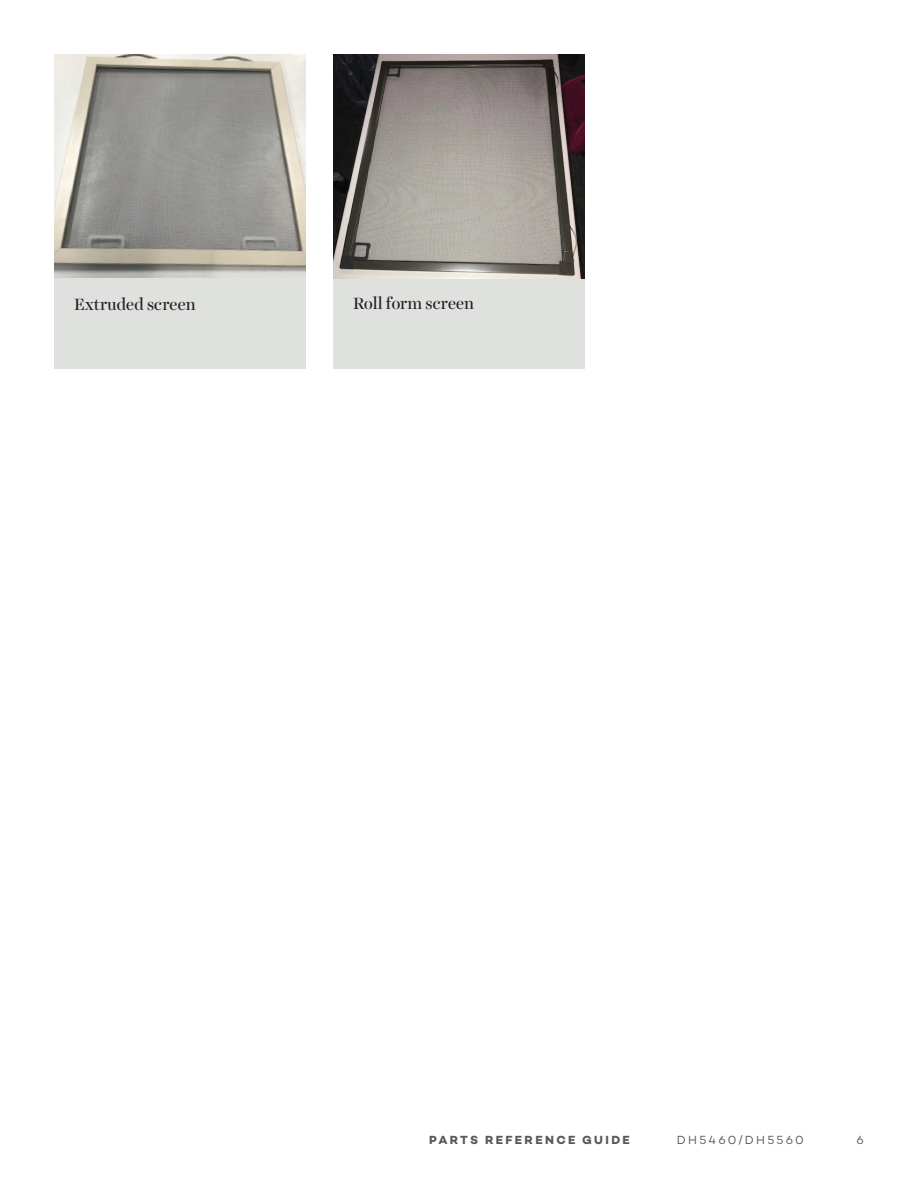
<style>
.page{position:relative;width:918px;height:1188px;background:#fff}
.page>*{position:absolute;margin:0;border:0;box-sizing:border-box;transform-origin:0 0}
.t1{font:16.5px "Harriet Display";color:#231f20}
.t2{font:700 12px "Campton";letter-spacing:.19em;color:#57585a}
.t3{font:12px "Campton";letter-spacing:.18em;color:#57585a}
</style>
<div class="page">
<img style="left:54px;top:54px;width:252px;height:225px">
<div style="left:54px;top:279px;width:252px;height:90px;background:#dfe1df"></div>
<div style="left:333px;top:279px;width:252px;height:90px;background:#dfe1df"></div>
<img style="left:333px;top:54px;width:252px;height:225px">
<p class="t1" style="left:74px;top:293px;width:123px">Extruded screen</p>
<p class="t1" style="left:353px;top:292px;width:122px">Roll form screen</p>
<p class="t2" style="left:429px;top:1132px;width:202px">PARTS REFERENCE GUIDE</p>
<p class="t3" style="left:677px;top:1132px;width:128px">DH5460/DH5560</p>
<p class="t3" style="left:857px;top:1132px;width:9px">6</p>
</div>
